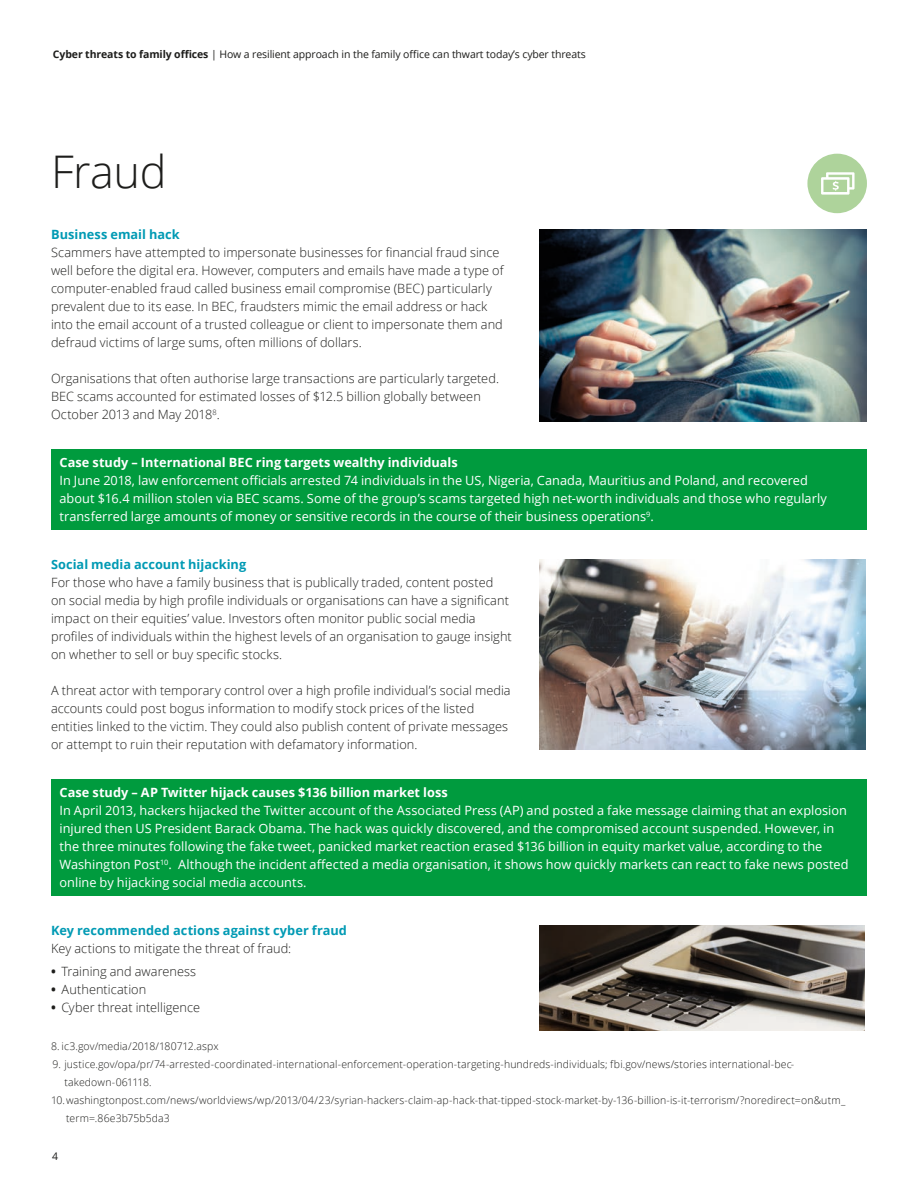
<style>
.page{position:relative;width:918px;height:1188px;background:#fff}
.page>*{position:absolute;margin:0;border:0;box-sizing:border-box;transform-origin:0 0}
.Story_heading_light{font:300 45px "Open Sans";letter-spacing:-.01em;color:#1d1d1b}
.Body_copy__8_5_12pt{font:300 12.75px/18px "Open Sans";letter-spacing:.005em;color:#1d1d1b}
.Body_copy__8_5_12pt-2{font:12.75px/18px "Open Sans";letter-spacing:.005em;color:#fff}
.Subhead_B__8_5_12pt{font:700 12.75px "Open Sans";color:#fff}
.Subhead_A__8_5_12pt{font:700 12.75px "Open Sans";color:#009ab4}
.t1{font:300 10.5px/18px "Open Sans";letter-spacing:.01em;color:#1d1d1b}
.t2{font:10.5px "Open Sans";letter-spacing:-.01em;color:#1d1d1b}
.s1{font-weight:700}
</style>
<div class="page">
<div style="left:51px;top:449px;width:816px;height:81px;background:#009b3e"></div>
<div style="left:51px;top:779px;width:816px;height:117px;background:#009b3e"></div>
<img style="left:539px;top:230px;width:328px;height:191px">
<img style="left:539px;top:560px;width:326px;height:189px">
<img style="left:539px;top:926px;width:326px;height:104px">
<svg style="left:807px;top:154px;width:60px;height:59px"></svg>
<p class="t2" style="left:53px;top:47px;width:534px"><span class="s1">Cyber threats to family offices</span> | How a resilient approach in the family office can thwart today’s cyber threats</p>
<p class="Story_heading_light" style="left:51px;top:141px;width:117px">Fraud</p>
<p class="Subhead_A__8_5_12pt" style="left:51px;top:226px;width:130px">Business email hack</p>
<p class="Body_copy__8_5_12pt" style="left:51px;top:243px;width:454px">Scammers have attempted to impersonate businesses for financial fraud since well before the digital era. However, computers and emails have made a type of computer-enabled fraud called business email compromise (BEC) particularly prevalent due to its ease. In BEC, fraudsters mimic the email address or hack into the email account of a trusted colleague or client to impersonate them and defraud victims of large sums, often millions of dollars.</p>
<p class="Body_copy__8_5_12pt" style="left:51px;top:369px;width:450px">Organisations that often authorise large transactions are particularly targeted.<br>BEC scams accounted for estimated losses of $12.5 billion globally between<br>October 2013 and May 2018<sup>8</sup>.</p>
<p class="Subhead_B__8_5_12pt" style="left:60px;top:454px;width:400px">Case study – International BEC ring targets wealthy individuals</p>
<p class="Body_copy__8_5_12pt-2" style="left:60px;top:471px;width:769px">In June 2018, law enforcement officials arrested 74 individuals in the US, Nigeria, Canada, Mauritius and Poland, and recovered about $16.4 million stolen via BEC scams. Some of the group’s scams targeted high net-worth individuals and those who regularly transferred large amounts of money or sensitive records in the course of their business operations<sup>9</sup>.</p>
<p class="Subhead_A__8_5_12pt" style="left:51px;top:556px;width:197px">Social media account hijacking</p>
<p class="Body_copy__8_5_12pt" style="left:51px;top:573px;width:462px">For those who have a family business that is publically traded, content posted<br>on social media by high profile individuals or organisations can have a significant impact on their equities’ value. Investors often monitor public social media profiles of individuals within the highest levels of an organisation to gauge insight on whether to sell or buy specific stocks.</p>
<p class="Body_copy__8_5_12pt" style="left:51px;top:681px;width:461px">A threat actor with temporary control over a high profile individual’s social media accounts could post bogus information to modify stock prices of the listed entities linked to the victim. They could also publish content of private messages or attempt to ruin their reputation with defamatory information.</p>
<p class="Subhead_B__8_5_12pt" style="left:60px;top:784px;width:390px">Case study – AP Twitter hijack causes $136 billion market loss</p>
<p class="Body_copy__8_5_12pt-2" style="left:60px;top:801px;width:791px">In April 2013, hackers hijacked the Twitter account of the Associated Press (AP) and posted a fake message claiming that an explosion injured then US President Barack Obama. The hack was quickly discovered, and the compromised account suspended. However, in the three minutes following the fake tweet, panicked market reaction erased $136 billion in equity market value, according to the Washington Post<sup>10</sup>. Although the incident affected a media organisation, it shows how quickly markets can react to fake news posted online by hijacking social media accounts.</p>
<p class="Subhead_A__8_5_12pt" style="left:51px;top:922px;width:297px">Key recommended actions against cyber fraud</p>
<p class="Body_copy__8_5_12pt" style="left:51px;top:939px;width:242px">Key actions to mitigate the threat of fraud:</p>
<p class="Body_copy__8_5_12pt" style="left:51px;top:962px;width:147px"><span class="s1">•</span> Training and awareness</p>
<p class="Body_copy__8_5_12pt" style="left:51px;top:980px;width:97px"><span class="s1">•</span> Authentication</p>
<p class="Body_copy__8_5_12pt" style="left:51px;top:998px;width:150px"><span class="s1">•</span> Cyber threat intelligence</p>
<p class="t1" style="left:51px;top:1037px;width:169px">8. ic3.gov/media/2018/180712.aspx</p>
<p class="t1" style="left:65px;top:1055px;width:731px;text-indent:-12px">9. justice.gov/opa/pr/74-arrested-coordinated-international-enforcement-operation-targeting-hundreds-individuals; fbi.gov/news/stories international-bec&shy;takedown-061118.</p>
<p class="t1" style="left:66px;top:1091px;width:781px;text-indent:-15px">10.washingtonpost.com/news/worldviews/wp/2013/04/23/syrian-hackers-claim-ap-hack-that-tipped-stock-market-by-136-billion-is-it-terrorism/?noredirect=on&amp;utm_ term=.86e3b75b5da3</p>
<p class="t2" style="left:52px;top:1149px;width:8px">4</p>
</div>
